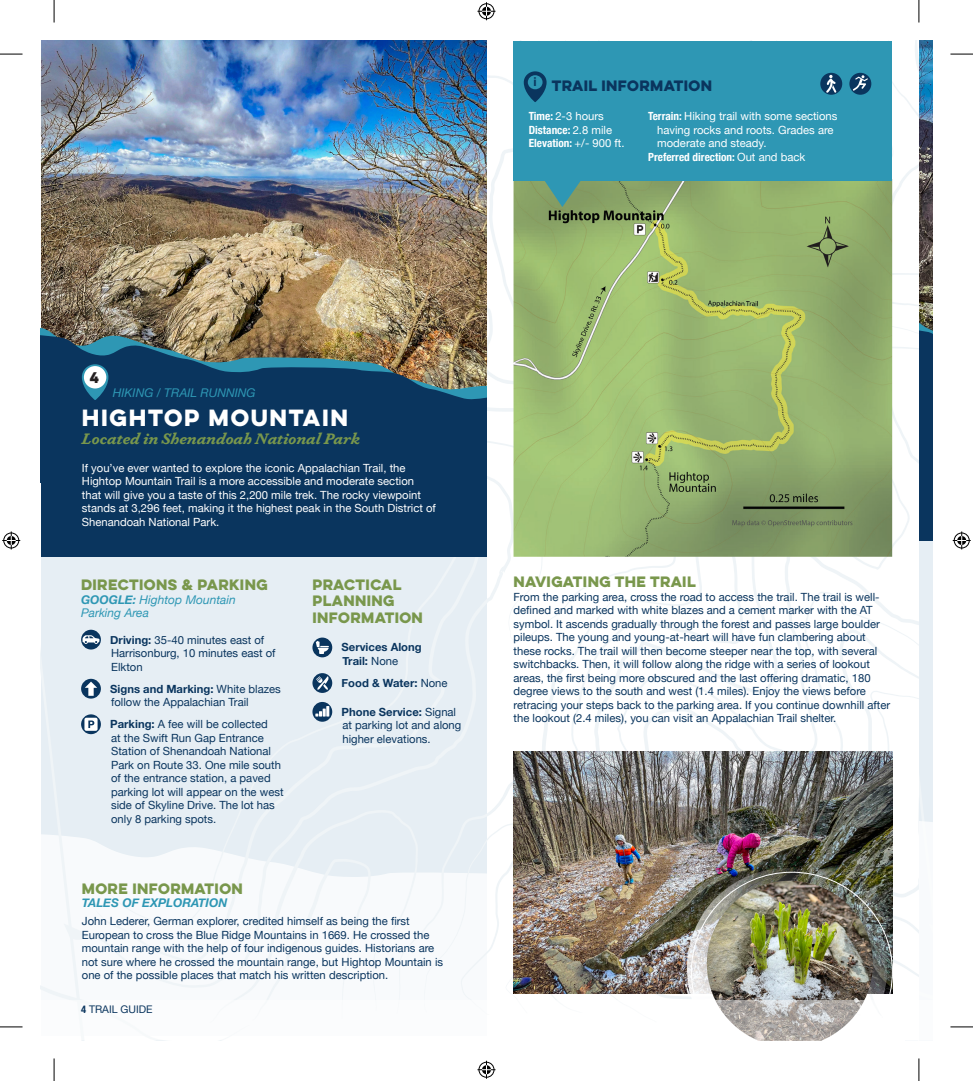
<style>
.page{position:relative;width:973px;height:1081px;background:#fff}
.page>*{position:absolute;margin:0;border:0;box-sizing:border-box;transform-origin:0 0}
.t1{font:700 21px "Lulo Clean One";letter-spacing:-.15em;color:#fff}
.t2{font:italic 700 15px "Dapifer";color:#79974c}
.t3{font:700 13.8px "Lulo Clean One";color:#231f20}
.t4{font:700 13.5px/16.2px "Lulo Clean One";letter-spacing:-.2em;color:#79974c}
.t5{font:700 13.5px "Lulo Clean One";letter-spacing:-.2em;color:#0a355e}
.t6{font:700 12.3px "Helvetica Neue";color:#0a355e}
.t7{font:italic 12px/13.5px "Helvetica Neue";color:#2e97b4}
.t8{font:italic 700 12px "Helvetica Neue";color:#2e97b4}
.t9{font:11.25px/13.5px "Helvetica Neue";color:#0a355e}
.t10{font:11.25px/13.5px "Helvetica Neue";color:#fff}
.t11{font:700 condensed 11.25px/13.5px "Helvetica Neue";color:#fff}
.t12{font:700 11.25px/13.5px "Helvetica Neue";color:#0a355e}
.t13{font:10.5px "Helvetica Neue";color:#0a355e}
.s1{font-weight:400;font-stretch:normal}
.s2{font-weight:700;font-stretch:condensed}
.s3{font-weight:700}
.s4{font-weight:400}
</style>
<div class="page">
<svg style="left:41px;top:41px;width:470px;height:958px;fill:#e6eef4"></svg>
<img style="left:42px;top:41px;width:444px;height:283px">
<img style="left:41px;top:324px;width:445px;height:10px">
<svg style="left:41px;top:334px;width:445px;height:143px;background:#23455f"></svg>
<div style="left:41px;top:477px;width:445px;height:80px;background:#0a355e"></div>
<img style="left:511px;top:41px;width:421px;height:958px">
<img style="left:706px;top:880px;width:166px;height:160px">
<svg style="left:82px;top:364px;width:26px;height:36px"></svg>
<div style="left:84px;top:366px;width:22px;height:22px;background:#fff;border-radius:50%"></div>
<svg style="left:81px;top:629px;width:20px;height:20px"></svg>
<svg style="left:82px;top:635px;width:17px;height:8px"></svg>
<svg style="left:81px;top:678px;width:20px;height:20px"></svg>
<svg style="left:85px;top:681px;width:12px;height:14px"></svg>
<svg style="left:81px;top:714px;width:20px;height:20px"></svg>
<svg style="left:84px;top:717px;width:13px;height:13px"></svg>
<svg style="left:312px;top:637px;width:20px;height:20px"></svg>
<svg style="left:316px;top:640px;width:13px;height:13px"></svg>
<svg style="left:312px;top:673px;width:20px;height:19px"></svg>
<svg style="left:316px;top:676px;width:12px;height:14px"></svg>
<svg style="left:312px;top:701px;width:20px;height:20px"></svg>
<svg style="left:315px;top:705px;width:14px;height:11px"></svg>
<div style="left:41px;top:999px;width:891px;height:40px;background:#fff"></div>
<svg style="left:0;top:54px;width:22px;height:1px"></svg>
<svg style="left:950px;top:54px;width:22px;height:1px"></svg>
<svg style="left:0;top:1026px;width:22px;height:1px"></svg>
<svg style="left:950px;top:1026px;width:22px;height:1px"></svg>
<svg style="left:54px;top:0;width:1px;height:22px"></svg>
<svg style="left:54px;top:1058px;width:1px;height:22px"></svg>
<svg style="left:918px;top:0;width:1px;height:22px"></svg>
<svg style="left:918px;top:1058px;width:1px;height:22px"></svg>
<svg style="left:477px;top:2px;width:18px;height:18px"></svg>
<svg style="left:477px;top:1060px;width:18px;height:18px"></svg>
<svg style="left:2px;top:531px;width:18px;height:18px"></svg>
<svg style="left:952px;top:531px;width:18px;height:18px"></svg>
<p class="t6" style="left:533px;top:72px;width:5px">i</p>
<p class="t11" style="left:528px;top:109px;width:97px">Time: <span class="s1">2-3 hours<br></span>Distance: <span class="s1">2.8 mile<br></span>Elevation: <span class="s1">+/- 900 ft.</span></p>
<p class="t5" style="left:551px;top:75px;width:165px">TRAIL INFORMATION</p>
<p class="t10" style="left:648px;top:110px;width:191px"><span class="s2">Terrain:</span> Hiking trail with some sections</p>
<p class="t10" style="left:657px;top:124px;width:178px">having rocks and roots. Grades are</p>
<p class="t10" style="left:657px;top:137px;width:111px">moderate and steady.</p>
<p class="t11" style="left:648px;top:149px;width:159px">Preferred direction: <span class="s1">Out and back</span></p>
<p class="t3" style="left:90px;top:366px;width:14px">4</p>
<p class="t7" style="left:113px;top:386px;width:144px">HIKING / TRAIL RUNNING</p>
<h1 class="t1" style="left:82px;top:401px;width:272px">HIGHTOP MOUNTAIN</h1>
<h2 class="t2" style="left:82px;top:427px;width:280px">Located in Shenandoah National Park</h2>
<p class="t10" style="left:82px;top:461px;width:355px">If you’ve ever wanted to explore the iconic Appalachian Trail, the Hightop Mountain Trail is a more accessible and moderate section that will give you a taste of this 2,200 mile trek. The rocky viewpoint stands at 3,296 feet, making it the highest peak in the South District of Shenandoah National Park.</p>
<p class="t4" style="left:81px;top:576px;width:191px">DIRECTIONS &amp; PARKING</p>
<p class="t7" style="left:81px;top:593px;width:156px"><span class="s3">GOOGLE:</span> Hightop Mountain<br>Parking Area</p>
<p class="t9" style="left:110px;top:633px;width:167px"><span class="s3">Driving:</span> 35-40 minutes east of<br>Harrisonburg, 10 minutes east of<br>Elkton</p>
<p class="t9" style="left:110px;top:682px;width:172px"><span class="s3">Signs and Marking:</span> White blazes follow the Appalachian Trail</p>
<p class="t9" style="left:110px;top:717px;width:175px"><span class="s3">Parking:</span> A fee will be collected<br>at the Swift Run Gap Entrance<br>Station of Shenandoah National<br>Park on Route 33. One mile south of the entrance station, a paved parking lot will appear on the west side of Skyline Drive. The lot has only 8 parking spots.</p>
<p class="t4" style="left:312px;top:576px;width:115px">PRACTICAL<br>PLANNING<br>INFORMATION</p>
<p class="t12" style="left:341px;top:640px;width:81px">Services Along<br>Trail: <span class="s4">None</span></p>
<p class="t12" style="left:341px;top:676px;width:107px">Food &amp; Water: <span class="s4">None</span></p>
<p class="t9" style="left:341px;top:705px;width:121px"><span class="s3">Phone Service:</span> Signal at parking lot and along higher elevations.</p>
<p class="t4" style="left:82px;top:879px;width:165px">MORE INFORMATION</p>
<p class="t8" style="left:82px;top:893px;width:147px">TALES OF EXPLORATION</p>
<p class="t9" style="left:82px;top:914px;width:362px">John Lederer, German explorer, credited himself as being the first European to cross the Blue Ridge Mountains in 1669. He crossed the mountain range with the help of four indigenous guides. Historians are not sure where he crossed the mountain range, but Hightop Mountain is one of the possible places that match his written description.</p>
<p class="t13" style="left:81px;top:1001px;width:73px"><span class="s2">4</span> TRAIL GUIDE</p>
<p class="t4" style="left:513px;top:573px;width:187px">NAVIGATING THE TRAIL</p>
<p class="t9" style="left:513px;top:590px;width:378px">From the parking area, cross the road to access the trail. The trail is well&shy;defined and marked with white blazes and a cement marker with the AT symbol. It ascends gradually through the forest and passes large boulder pileups. The young and young-at-heart will have fun clambering about these rocks. The trail will then become steeper near the top, with several switchbacks. Then, it will follow along the ridge with a series of lookout areas, the first being more obscured and the last offering dramatic, 180 degree views to the south and west (1.4 miles). Enjoy the views before retracing your steps back to the parking area. If you continue downhill after the lookout (2.4 miles), you can visit an Appalachian Trail shelter.</p>
</div>
